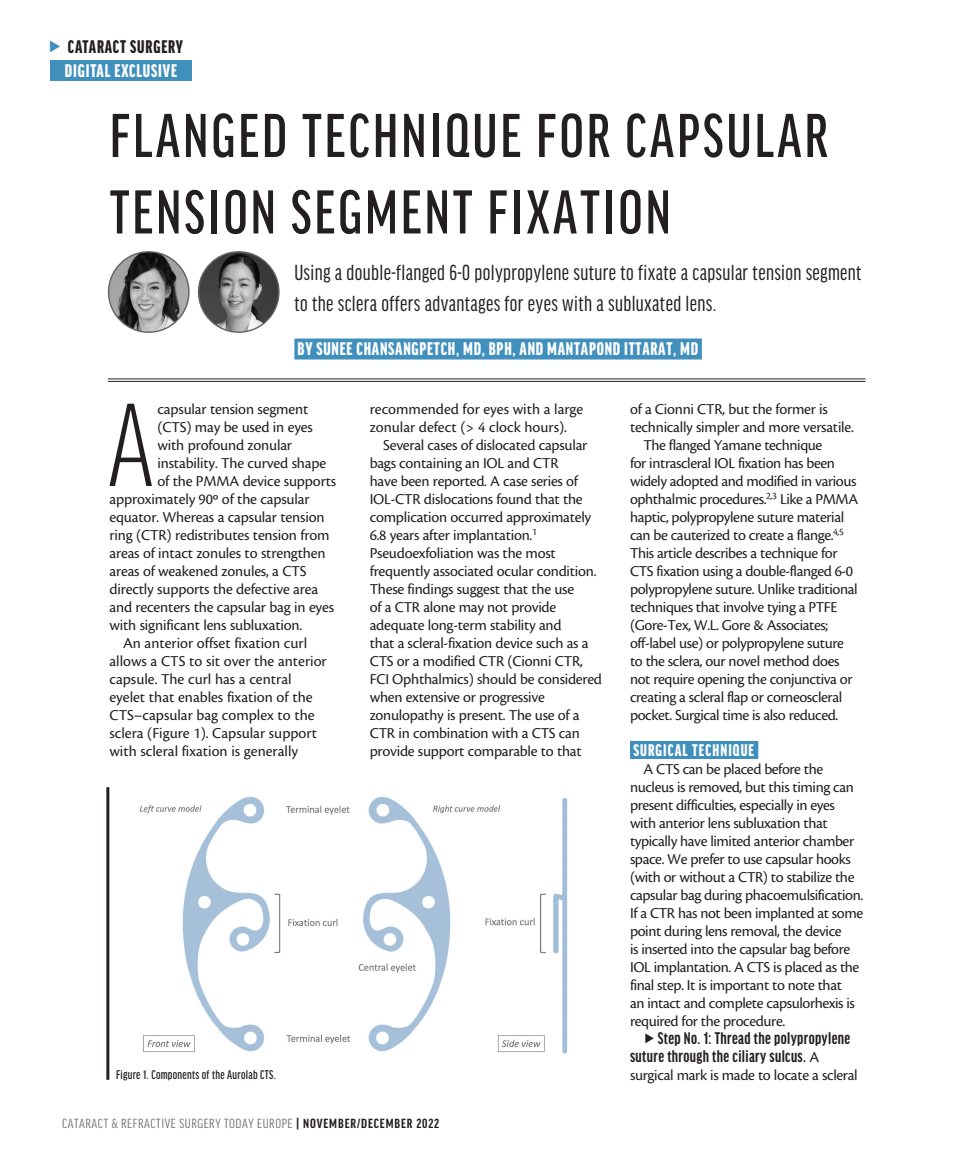
<style>
.page{position:relative;width:972px;height:1161px;background:#fff}
.page>*{position:absolute;margin:0;border:0;box-sizing:border-box;transform-origin:0 0}
.body_first{font:300 extra-condensed 126.15px "Good Headline Pro";color:#231f20}
.headline{font:500 extra-condensed 66px/76.5px "Good Headline Pro";letter-spacing:.045em;color:#231f20}
.deck{font:23.25px/30.8px "Good Headline Pro X Cond News";letter-spacing:.015em;color:#231f20}
.author{font:900 extra-condensed 19.5px "Good Headline Pro";letter-spacing:.04em;color:#fff}
.t1{font:900 extra-condensed 19.5px "Good Headline Pro";letter-spacing:.045em;color:#231f20}
.body{font:700 extra-condensed 18px/18px "Good Headline Pro";letter-spacing:.02em;color:#231f20}
.subhead{font:900 extra-condensed 18px "Good Headline Pro";letter-spacing:.06em;color:#fff}
.body-2{font:15.75px/18px "Cronos Pro";letter-spacing:-.025em;color:#231f20}
.body_first-2{font:15.75px "Cronos Pro";letter-spacing:-.01em;color:#231f20}
.body-3{font:15.75px/18px "Cronos Pro";color:#231f20}
.t2{font:extra-condensed 14.1px "Good Headline Pro";letter-spacing:.035em;color:#6c6d70;scale:1.11 1}
.t3{font:500 extra-condensed 13.5px "Good Headline Pro";letter-spacing:.02em;color:#231f20}
.s1{font-weight:700;color:#231f20}
.s2{font-family:"Cronos Pro";font-weight:400;font-stretch:normal;font-size:15.75px}
</style>
<div class="page">
<div style="left:630px;top:741px;width:128px;height:18px;background:#418fbd"></div>
<div style="left:294px;top:339px;width:408px;height:21px;background:#418fbd"></div>
<hr style="left:108px;top:379px;width:758px;height:1px;background:#231f20">
<hr style="left:108px;top:381px;width:758px;height:1px;background:#231f20">
<img style="left:199px;top:252px;width:80px;height:80px;border-radius:40px">
<div style="left:198px;top:251px;width:82px;height:82px;border:1px solid #636366;border-radius:50%"></div>
<img style="left:139px;top:796px;width:429px;height:258px">
<hr style="left:106px;top:787px;width:3px;height:293px;background:#231f20">
<img style="left:109px;top:252px;width:80px;height:80px;border-radius:40px">
<div style="left:108px;top:251px;width:82px;height:82px;border:1px solid #636366;border-radius:50%"></div>
<div style="left:50px;top:60px;width:142px;height:20px;background:#418fbd"></div>
<p class="t1" style="left:68px;top:37px;width:117px">CATARACT SURGERY</p>
<p class="author" style="left:65px;top:61px;width:114px">DIGITAL EXCLUSIVE</p>
<p class="headline" style="left:110px;top:98px;width:720px">FLANGED TECHNIQUE FOR CAPSULAR<br>TENSION SEGMENT FIXATION</p>
<p class="deck" style="left:294px;top:257px;width:569px">Using a double-flanged 6-0 polypropylene suture to fixate a capsular tension segment to the sclera offers advantages for eyes with a subluxated lens.</p>
<p class="author" style="left:298px;top:339px;width:402px">BY SUNEE CHANSANGPETCH, MD, BPH, AND MANTAPOND ITTARAT, MD</p>
<p class="body_first" style="left:108px;top:383px;width:47px">A</p>
<p class="body_first-2" style="left:157px;top:400px;width:152px">capsular tension segment</p>
<p class="body_first-2" style="left:157px;top:418px;width:157px">(CTS) may be used in eyes</p>
<p class="body_first-2" style="left:157px;top:436px;width:136px">with profound zonular</p>
<p class="body_first-2" style="left:157px;top:454px;width:170px">instability. The curved shape</p>
<p class="body_first-2" style="left:157px;top:472px;width:180px">of the PMMA device supports</p>
<p class="body_first-2" style="left:110px;top:490px;width:202px">approximately 90º of the capsular</p>
<p class="body_first-2" style="left:110px;top:508px;width:217px">equator. Whereas a capsular tension</p>
<p class="body_first-2" style="left:110px;top:526px;width:222px">ring (CTR) redistributes tension from</p>
<p class="body_first-2" style="left:110px;top:544px;width:218px">areas of intact zonules to strengthen</p>
<p class="body_first-2" style="left:110px;top:562px;width:199px">areas of weakened zonules, a CTS</p>
<p class="body_first-2" style="left:110px;top:580px;width:210px">directly supports the defective area</p>
<p class="body_first-2" style="left:110px;top:598px;width:226px">and recenters the capsular bag in eyes</p>
<p class="body_first-2" style="left:110px;top:616px;width:194px">with significant lens subluxation.</p>
<p class="body-3" style="left:110px;top:634px;width:219px;text-indent:14px">An anterior offset fixation curl allows a CTS to sit over the anterior capsule. The curl has a central eyelet that enables fixation of the CTS–capsular bag complex to the sclera (Figure 1). Capsular support with scleral fixation is generally</p>
<p class="body-3" style="left:370px;top:400px;width:215px">recommended for eyes with a large zonular defect (&gt; 4 clock hours).</p>
<p class="body-2" style="left:370px;top:436px;width:234px;text-indent:14px">Several cases of dislocated capsular bags containing an IOL and CTR<br>have been reported. A case series of IOL-CTR dislocations found that the complication occurred approximately 6.8 years after implantation.<sup>1<br></sup>Pseudoexfoliation was the most frequently associated ocular condition.<br>These findings suggest that the use<br>of a CTR alone may not provide adequate long-term stability and<br>that a scleral-fixation device such as a CTS or a modified CTR (Cionni CTR, FCI Ophthalmics) should be considered when extensive or progressive zonulopathy is present. The use of a CTR in combination with a CTS can provide support comparable to that</p>
<p class="t3" style="left:116px;top:1067px;width:161px">Figure 1. Components of the Aurolab CTS.</p>
<p class="t2" style="left:62px;top:1117px;width:341px">CATARACT &amp; REFRACTIVE SURGERY TODAY EUROPE <span class="s1">| NOVEMBER/DECEMBER 2022</span></p>
<p class="body-2" style="left:630px;top:400px;width:225px">of a Cionni CTR, but the former is technically simpler and more versatile.</p>
<p class="body-2" style="left:630px;top:436px;width:230px;text-indent:14px">The flanged Yamane technique<br>for intrascleral IOL fixation has been widely adopted and modified in various ophthalmic procedures.<sup>2,3</sup> Like a PMMA haptic, polypropylene suture material can be cauterized to create a flange.<sup>4,5<br></sup>This article describes a technique for CTS fixation using a double-flanged 6-0 polypropylene suture. Unlike traditional techniques that involve tying a PTFE (Gore-Tex, W.L. Gore &amp; Associates; off-label use) or polypropylene suture to the sclera, our novel method does not require opening the conjunctiva or creating a scleral flap or corneoscleral pocket. Surgical time is also reduced.</p>
<p class="subhead" style="left:633px;top:741px;width:122px">SURGICAL TECHNIQUE</p>
<p class="body-2" style="left:630px;top:760px;width:235px;text-indent:14px">A CTS can be placed before the nucleus is removed, but this timing can present difficulties, especially in eyes with anterior lens subluxation that typically have limited anterior chamber space. We prefer to use capsular hooks (with or without a CTR) to stabilize the capsular bag during phacoemulsification.<br>If a CTR has not been implanted at some point during lens removal, the device<br>is inserted into the capsular bag before IOL implantation. A CTS is placed as the final step. It is important to note that<br>an intact and complete capsulorhexis is required for the procedure.</p>
<p class="body" style="left:630px;top:1029px;width:222px;text-indent:28px">Step No. 1: Thread the polypropylene suture through the ciliary sulcus. <span class="s2">A</span></p>
<p class="body-2" style="left:630px;top:1066px;width:229px">surgical mark is made to locate a scleral</p>
</div>
